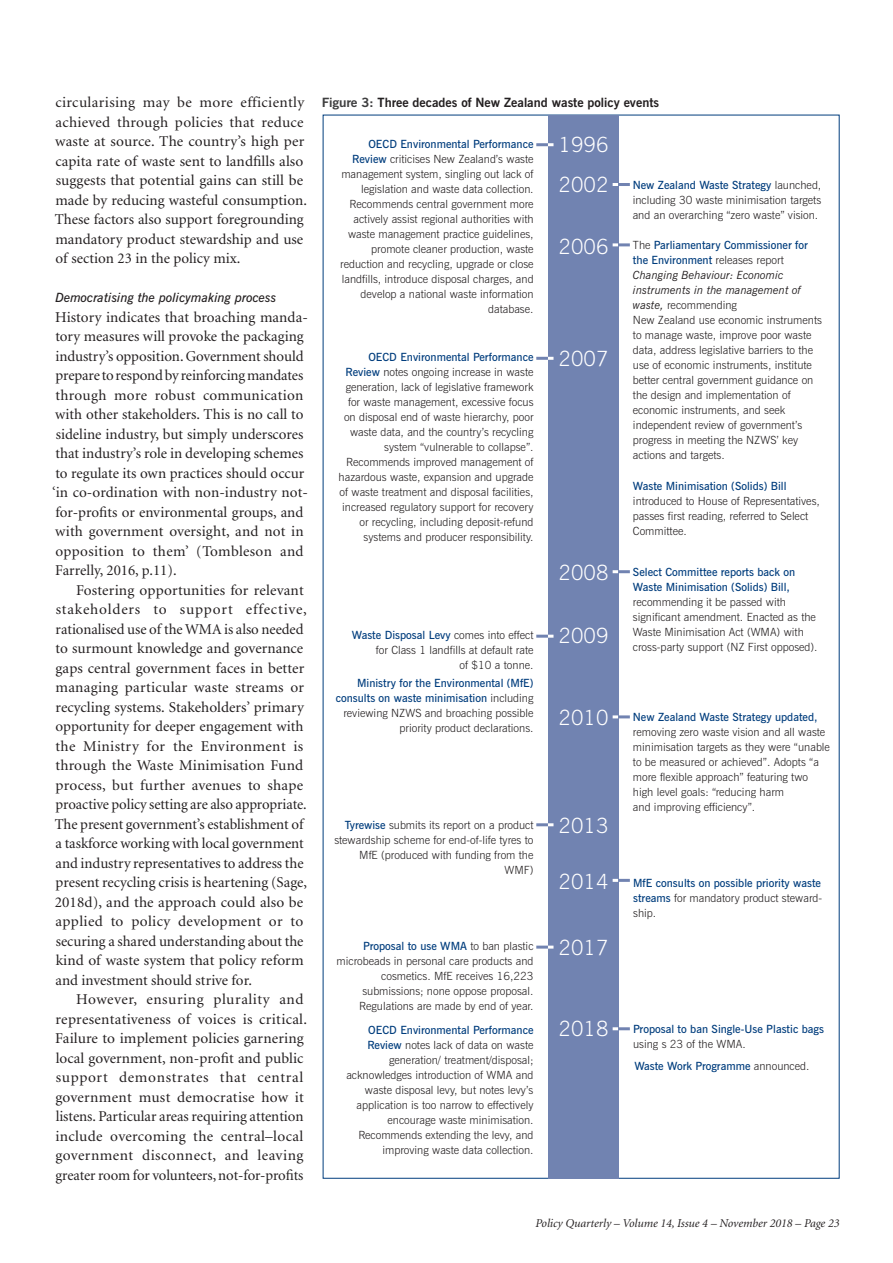
<style>
.page{position:relative;width:893px;height:1263px;background:#fff}
.page>*{position:absolute;margin:0;border:0;box-sizing:border-box;transform-origin:0 0}
.t1{font:300 21px/39.8px "News Gothic BT";color:#fff}
.t2{font:15px/19.5px "Minion";color:#231f20}
.t3{font:700 12.75px "News Gothic BT";color:#231f20}
.t4{font:italic 600 12.75px "News Gothic BT";color:#231f20}
.t5{font:italic 12px "Minion";color:#231f20}
.t6{font:300 11.25px/15px "News Gothic BT";color:#231f20;text-align:right}
.t7{font:600 11.25px/15px "News Gothic BT";color:#013d7d}
.s1{color:#3e3e3f}
.s2{font-weight:600;color:#013d7d}
.s3{font-weight:400;font-style:italic}
.s4{font-weight:300;color:#231f20}
</style>
<div class="page">
<div style="left:548px;top:115px;width:70px;height:1063px;background:#7183b1"></div>
<svg style="left:536px;top:143px;width:17px;height:3px"></svg>
<svg style="left:536px;top:357px;width:17px;height:3px"></svg>
<svg style="left:536px;top:635px;width:17px;height:3px"></svg>
<svg style="left:536px;top:823px;width:17px;height:3px"></svg>
<svg style="left:536px;top:945px;width:17px;height:3px"></svg>
<svg style="left:613px;top:183px;width:17px;height:3px"></svg>
<svg style="left:613px;top:243px;width:17px;height:3px"></svg>
<svg style="left:613px;top:570px;width:17px;height:3px"></svg>
<svg style="left:613px;top:715px;width:17px;height:3px"></svg>
<svg style="left:613px;top:879px;width:17px;height:3px"></svg>
<svg style="left:613px;top:1027px;width:17px;height:3px"></svg>
<p class="t2" style="left:55px;top:93px;width:254px">circularising may be more efficiently achieved through policies that reduce waste at source. The country’s high per capita rate of waste sent to landfills also suggests that potential gains can still be made by reducing wasteful consumption.<br>These factors also support foregrounding mandatory product stewardship and use of section 23 in the policy mix.</p>
<p class="t4" style="left:56px;top:290px;width:222px">Democratising the policymaking process</p>
<p class="t2" style="left:52px;top:308px;width:257px">History indicates that broaching manda&shy;tory measures will provoke the packaging industry’s opposition. Government should prepare to respond by reinforcing mandates through more robust communication with other stakeholders. This is no call to sideline industry, but simply underscores that industry’s role in developing schemes to regulate its own practices should occur ‘in co-ordination with non-industry not&shy;for-profits or environmental groups, and with government oversight, and not in opposition to them’ (Tombleson and Farrelly, 2016, p.11).</p>
<p class="t2" style="left:55px;top:581px;width:254px;text-indent:21px">Fostering opportunities for relevant stakeholders to support effective, rationalised use of the WMA is also needed to surmount knowledge and governance gaps central government faces in better managing particular waste streams or recycling systems. Stakeholders’ primary opportunity for deeper engagement with the Ministry for the Environment is through the Waste Minimisation Fund process, but further avenues to shape proactive policy setting are also appropriate.<br>The present government’s establishment of a taskforce working with local government and industry representatives to address the present recycling crisis is heartening (Sage, 2018d), and the approach could also be applied to policy development or to securing a shared understanding about the kind of waste system that policy reform and investment should strive for.</p>
<p class="t2" style="left:55px;top:990px;width:253px;text-indent:21px">However, ensuring plurality and representativeness of voices is critical.<br>Failure to implement policies garnering local government, non-profit and public support demonstrates that central government must democratise how it listens. Particular areas requiring attention include overcoming the central–local government disconnect, and leaving greater room for volunteers, not-for-profits</p>
<p class="t3" style="left:322px;top:94px;width:339px"><span class="s1">Figure 3:</span> Three decades of New Zealand waste policy events</p>
<p class="t6" style="left:340px;top:136px;width:195px"><span class="s2">OECD Environmental Performance Review</span> criticises New Zealand’s waste management system, singling out lack of legislation and waste data collection.<br>Recommends central government more actively assist regional authorities with waste management practice guidelines, promote cleaner production, waste reduction and recycling, upgrade or close landfills, introduce disposal charges, and develop a national waste information database.</p>
<h1 class="t1" style="left:559px;top:124px;width:51px">1996<br>2002</h1>
<p class="t6" style="left:633px;top:177px;width:190px;text-align:justify"><span class="s2">New Zealand Waste Strategy</span> launched, including 30 waste minimisation targets and an overarching “zero waste” vision.</p>
<p class="t6" style="left:633px;top:237px;width:190px;text-align:left">The <span class="s2">Parliamentary Commissioner for the Environment</span> releases report <span class="s3">Changing Behaviour: Economic instruments in the management of waste,</span> recommending<br>New Zealand use economic instruments to manage waste, improve poor waste data, address legislative barriers to the use of economic instruments, institute better central government guidance on the design and implementation of economic instruments, and seek independent review of government’s progress in meeting the NZWS’ key actions and targets.</p>
<p class="t7" style="left:633px;top:478px;width:155px">Waste Minimisation (Solids) Bill</p>
<p class="t6" style="left:633px;top:493px;width:188px;text-align:left">introduced to House of Representatives, passes first reading, referred to Select<br>Committee.</p>
<p class="t7" style="left:633px;top:564px;width:164px">Select Committee reports back on<br>Waste Minimisation (Solids) Bill,</p>
<p class="t6" style="left:633px;top:594px;width:186px;text-align:left">recommending it be passed with significant amendment. Enacted as the Waste Minimisation Act (WMA) with cross-party support (NZ First opposed).</p>
<h1 class="t1" style="left:559px;top:226px;width:51px">2006</h1>
<h1 class="t1" style="left:559px;top:338px;width:51px">2007</h1>
<p class="t6" style="left:339px;top:350px;width:196px"><span class="s2">OECD Environmental Performance Review</span> notes ongoing increase in waste generation, lack of legislative framework for waste management, excessive focus on disposal end of waste hierarchy, poor waste data, and the country’s recycling system “vulnerable to collapse”.<br>Recommends improved management of hazardous waste, expansion and upgrade of waste treatment and disposal facilities, increased regulatory support for recovery or recycling, including deposit-refund systems and producer responsibility.</p>
<h1 class="t1" style="left:559px;top:553px;width:51px">2008</h1>
<h1 class="t1" style="left:559px;top:615px;width:51px">2009</h1>
<p class="t6" style="left:352px;top:627px;width:183px"><span class="s2">Waste Disposal Levy</span> comes into effect for Class 1 landfills at default rate<br>of $10 a tonne.</p>
<p class="t6" style="left:336px;top:676px;width:199px"><span class="s2">Ministry for the Environmental (MfE) consults on waste minimisation</span> including reviewing NZWS and broaching possible priority product declarations.</p>
<h1 class="t1" style="left:559px;top:697px;width:51px">2010</h1>
<p class="t7" style="left:633px;top:710px;width:186px">New Zealand Waste Strategy updated,</p>
<p class="t6" style="left:633px;top:725px;width:198px;text-align:left">removing zero waste vision and all waste minimisation targets as they were “unable to be measured or achieved”. Adopts “a more flexible approach” featuring two high level goals: “reducing harm<br>and improving efficiency”.</p>
<p class="t6" style="left:334px;top:817px;width:201px"><span class="s2">Tyrewise</span> submits its report on a product stewardship scheme for end-of-life tyres to<br>MfE (produced with funding from the<br>WMF)</p>
<p class="t6" style="left:337px;top:939px;width:198px"><span class="s2">Proposal to use WMA</span> to ban plastic microbeads in personal care products and cosmetics. MfE receives 16,223 submissions; none oppose proposal.<br>Regulations are made by end of year.</p>
<p class="t6" style="left:346px;top:1022px;width:189px"><span class="s2">OECD Environmental Performance Review</span> notes lack of data on waste generation/ treatment/disposal; acknowledges introduction of WMA and waste disposal levy, but notes levy’s application is too narrow to effectively encourage waste minimisation.<br>Recommends extending the levy, and improving waste data collection.</p>
<h1 class="t1" style="left:559px;top:805px;width:51px">2013</h1>
<h1 class="t1" style="left:559px;top:861px;width:51px">2014</h1>
<h1 class="t1" style="left:559px;top:927px;width:51px">2017</h1>
<p class="t7" style="left:633px;top:875px;width:190px;text-align:justify">MfE consults on possible priority waste streams <span class="s4">for mandatory product steward&shy;ship.</span></p>
<h1 class="t1" style="left:559px;top:1009px;width:51px">2018</h1>
<p class="t7" style="left:633px;top:1021px;width:192px">Proposal to ban Single-Use Plastic bags</p>
<p class="t6" style="left:633px;top:1033px;width:178px;line-height:22.2px;text-align:left">using s 23 of the WMA.<br><span class="s2">Waste Work Programme</span> announced.</p>
<p class="t5" style="left:535px;top:1217px;width:305px">Policy Quarterly – Volume 14, Issue 4 – November 2018 – Page 23</p>
</div>
